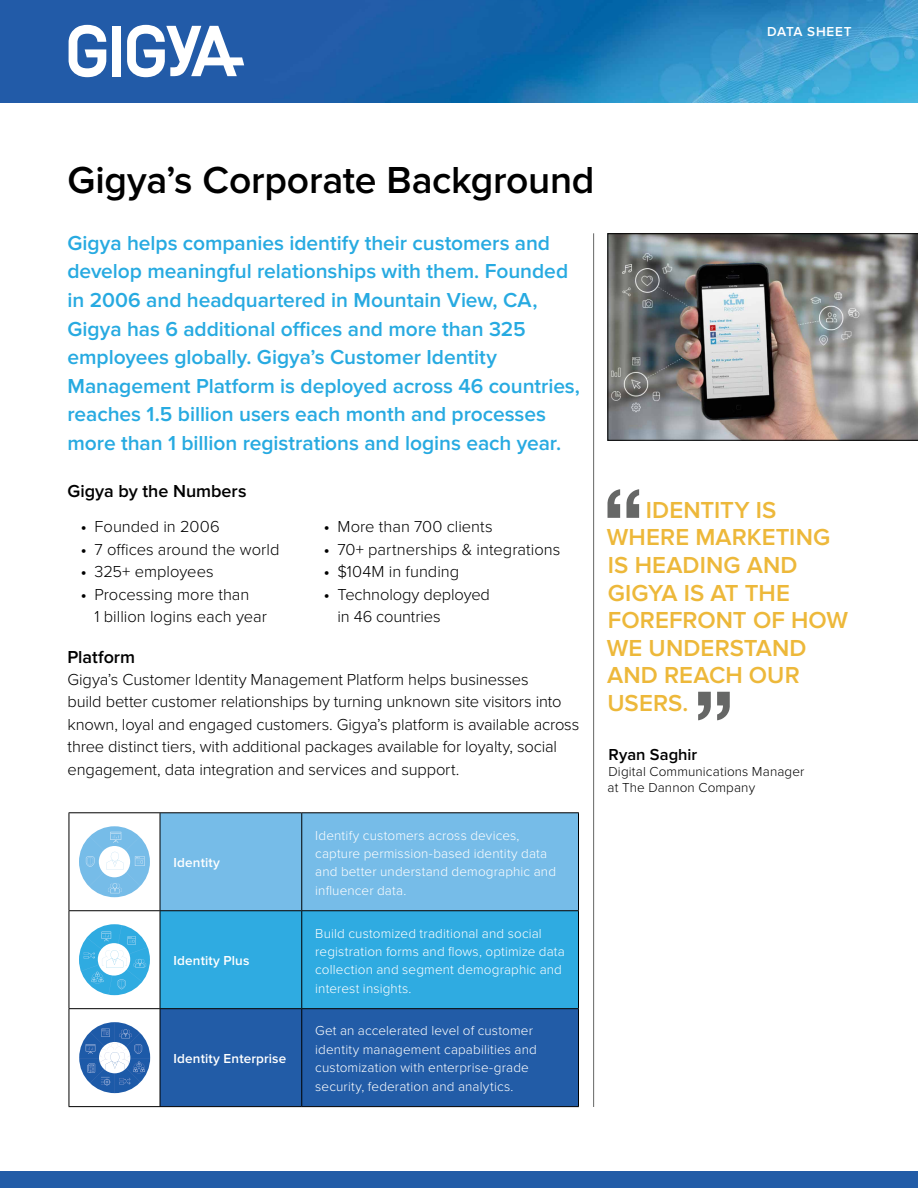
<style>
.page{position:relative;width:918px;height:1188px;background:#fff}
.page>*{position:absolute;margin:0;border:0;box-sizing:border-box;transform-origin:0 0}
.t1{font:600 39px "Proxima Nova";letter-spacing:-.005em;color:#000}
.t2{font:600 24px/27.6px "Proxima Nova";letter-spacing:.005em;color:#edb83a}
.t3{font:600 21px/28.5px "Proxima Nova";letter-spacing:-.005em;color:#27aae1}
.t4{font:600 18px "Proxima Nova";letter-spacing:-.005em;color:#000}
.t5{font:300 16.5px/22.5px "Proxima Nova";letter-spacing:-.01em;color:#000}
.t6{font:600 16.5px "Proxima Nova";color:#000}
.t7{font:300 13.5px/18.3px "Proxima Nova";letter-spacing:.01em;color:#fff}
.t8{font:300 13.5px/15.6px "Proxima Nova";letter-spacing:.01em;color:#000}
.t9{font:600 13.5px "Proxima Nova";letter-spacing:.01em;color:#fff}
.t10{font:600 13.5px "Proxima Nova";letter-spacing:.055em;color:#fff}
.s1{font-weight:600}
</style>
<div class="page">
<img style="left:0;top:0;width:918px;height:103px">
<svg style="left:69px;top:25px;width:37px;height:52px"></svg>
<div style="left:112px;top:26px;width:9px;height:50px;background:#fff"></div>
<svg style="left:127px;top:25px;width:117px;height:52px"></svg>
<div style="left:0;top:1172px;width:918px;height:16px;background:#225ca7"></div>
<img style="left:608px;top:233px;width:310px;height:208px">
<hr style="left:593px;top:233px;width:1px;height:874px;background:#666766">
<svg style="left:607px;top:489px;width:32px;height:29px"></svg>
<svg style="left:698px;top:692px;width:32px;height:28px"></svg>
<hr style="left:69px;top:812px;width:91px;height:1px;background:#000">
<hr style="left:160px;top:812px;width:142px;height:1px;background:#000">
<hr style="left:302px;top:812px;width:277px;height:1px;background:#000">
<svg style="left:69px;top:813px;width:510px;height:294px;background:#569fd1"></svg>
<p class="t10" style="left:767px;top:23px;width:86px">DATA SHEET</p>
<h1 class="t1" style="left:68px;top:157px;width:529px">Gigya’s Corporate Background</h1>
<p class="t3" style="left:68px;top:229px;width:514px">Gigya helps companies identify their customers and develop meaningful relationships with them. Founded in 2006 and headquartered in Mountain View, CA, Gigya has 6 additional offices and more than 325 employees globally. Gigya’s Customer Identity Management Platform is deployed across 46 countries, reaches 1.5 billion users each month and processes more than 1 billion registrations and logins each year.</p>
<p class="t4" style="left:68px;top:480px;width:181px">Gigya by the Numbers</p>
<p class="t5" style="left:81px;top:516px;width:140px"><span class="s1">•</span> Founded in 2006</p>
<p class="t5" style="left:81px;top:538px;width:200px"><span class="s1">•</span> 7 offices around the world</p>
<p class="t5" style="left:81px;top:561px;width:134px"><span class="s1">•</span> 325+ employees</p>
<p class="t5" style="left:94px;top:583px;width:174px;text-indent:-13px"><span class="s1">•</span> Processing more than<br>1 billion logins each year</p>
<p class="t5" style="left:324px;top:516px;width:170px"><span class="s1">•</span> More than 700 clients</p>
<p class="t5" style="left:324px;top:538px;width:238px"><span class="s1">•</span> 70+ partnerships &amp; integrations</p>
<p class="t5" style="left:324px;top:561px;width:137px"><span class="s1">•</span> $104M in funding</p>
<p class="t5" style="left:337px;top:583px;width:154px;text-indent:-13px"><span class="s1">•</span> Technology deployed in 46 countries</p>
<p class="t4" style="left:68px;top:646px;width:69px">Platform</p>
<p class="t5" style="left:68px;top:668px;width:513px">Gigya’s Customer Identity Management Platform helps businesses<br>build better customer relationships by turning unknown site visitors into known, loyal and engaged customers. Gigya’s platform is available across three distinct tiers, with additional packages available for loyalty, social engagement, data integration and services and support.</p>
<p class="t9" style="left:174px;top:855px;width:48px">Identity</p>
<p class="t9" style="left:174px;top:953px;width:77px">Identity Plus</p>
<p class="t9" style="left:174px;top:1051px;width:114px">Identity Enterprise</p>
<p class="t7" style="left:315px;top:826px;width:242px">Identify customers across devices, capture permission-based identity data and better understand demographic and influencer data.</p>
<p class="t7" style="left:315px;top:924px;width:251px">Build customized traditional and social registration forms and flows, optimize data collection and segment demographic and interest insights.</p>
<p class="t7" style="left:315px;top:1022px;width:223px">Get an accelerated level of customer identity management capabilities and customization with enterprise-grade security, federation and analytics.</p>
<h2 class="t2" style="left:607px;top:497px;width:243px;text-indent:39px">IDENTITY IS<br>WHERE MARKETING<br>IS HEADING AND<br>GIGYA IS AT THE<br>FOREFRONT OF HOW<br>WE UNDERSTAND<br>AND REACH OUR<br>USERS.</h2>
<p class="t6" style="left:608px;top:745px;width:90px">Ryan Saghir</p>
<p class="t8" style="left:608px;top:764px;width:198px">Digital Communications Manager at The Dannon Company</p>
</div>
